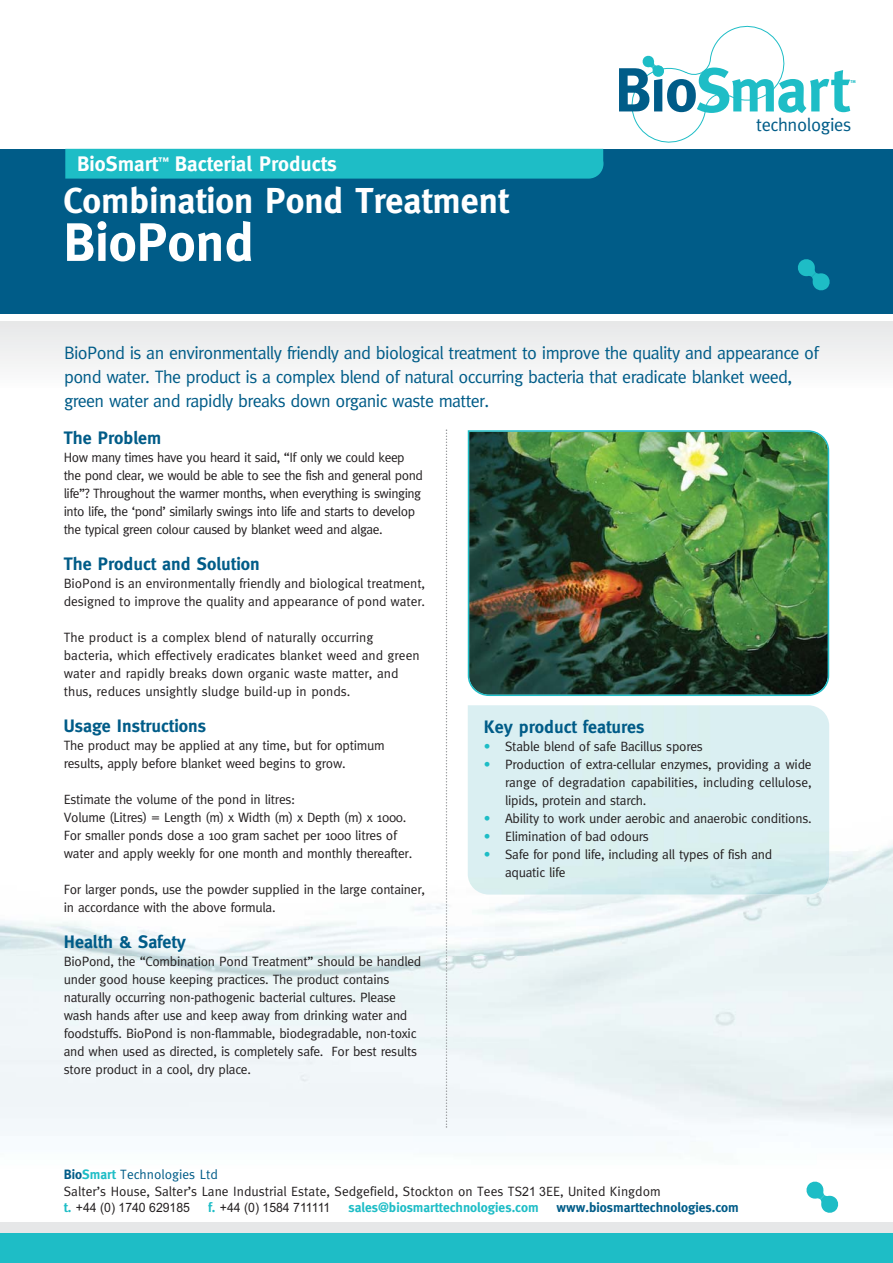
<style>
.page{position:relative;width:893px;height:1263px;background:#fff}
.page>*{position:absolute;margin:0;border:0;box-sizing:border-box;transform-origin:0 0}
.t1{font:700 54px "Meta";color:#fff}
.t2{font:700 36px "Meta";color:#fff}
.t3{font:700 21px "Meta";color:#fff}
.t4{font:18.45px "Meta";letter-spacing:-.02em;color:#005c88}
.t5{font:18px/24px "Meta";letter-spacing:-.035em;color:#005c88}
.t6{font:700 18px "Meta";color:#005c88}
.t7{font:13.5px/18px "Meta";letter-spacing:-.02em;color:#231f20}
.t8{font:13.5px/18px "Meta";color:#231f20}
.t9{font:700 13.5px "Meta";color:#1ebdc6}
.t10{font:700 13.5px "Meta";color:#005c88}
.t11{font:12.9px "Arial";color:#231f20;scale:.95 1}
.t12{font:700 4.2px "Meta";color:#1ebdc6}
.s1{color:#1ebdc6}
.s2{font-weight:700;color:#005c88}
.s3{font-weight:700;color:#1ebdc6}
.s4{color:#005c88}
.s5{font-family:"Arial";font-size:12.9px}
.s6{font-family:"Meta";font-weight:700;font-size:13.5px;color:#1ebdc6}
</style>
<div class="page">
<div style="left:0;top:1222px;width:893px;height:25px;background:#e6e7e8"></div>
<div style="left:0;top:149px;width:893px;height:164px;background:#005c88"></div>
<div style="left:65px;top:149px;width:538px;height:30px;background:#1ebdc6"></div>
<div style="left:0;top:322px;width:893px;height:65px;background:#f1f1f2"></div>
<img style="left:468px;top:430px;width:361px;height:266px">
<div style="left:0;top:1233px;width:893px;height:30px;background:#1ebdc6"></div>
<svg style="left:806px;top:1181px;width:33px;height:32px"></svg>
<svg style="left:619px;top:25px;width:231px;height:117px"></svg>
<svg style="left:446px;top:429px;width:1px;height:699px"></svg>
<svg style="left:798px;top:259px;width:32px;height:32px"></svg>
<p class="t12" style="left:850px;top:79px;width:7px">TM</p>
<h3 class="t3" style="left:77px;top:155px;width:261px">BioSmart<sup>™</sup> Bacterial Products</h3>
<h2 class="t2" style="left:63px;top:186px;width:447px">Combination Pond Treatment</h2>
<h1 class="t1" style="left:63px;top:221px;width:192px">BioPond</h1>
<h3 class="t4" style="left:756px;top:117px;width:97px">technologies</h3>
<p class="t5" style="left:64px;top:342px;width:756px">BioPond is an environmentally friendly and biological treatment to improve the quality and appearance of pond water. The product is a complex blend of natural occurring bacteria that eradicate blanket weed, green water and rapidly breaks down organic waste matter.</p>
<h3 class="t6" style="left:64px;top:431px;width:99px">The Problem</h3>
<p class="t7" style="left:64px;top:450px;width:361px">How many times have you heard it said, “If only we could keep the pond clear, we would be able to see the fish and general pond life”? Throughout the warmer months, when everything is swinging into life, the ‘pond’ similarly swings into life and starts to develop the typical green colour caused by blanket weed and algae.</p>
<h3 class="t6" style="left:64px;top:557px;width:197px">The Product and Solution</h3>
<p class="t7" style="left:64px;top:576px;width:363px">BioPond is an environmentally friendly and biological treatment, designed to improve the quality and appearance of pond water.</p>
<p class="t8" style="left:64px;top:630px;width:357px">The product is a complex blend of naturally occurring bacteria, which effectively eradicates blanket weed and green water and rapidly breaks down organic waste matter, and thus, reduces unsightly sludge build-up in ponds.</p>
<h3 class="t6" style="left:64px;top:719px;width:144px">Usage Instructions</h3>
<p class="t7" style="left:64px;top:738px;width:322px">The product may be applied at any time, but for optimum results, apply before blanket weed begins to grow.</p>
<p class="t7" style="left:64px;top:792px;width:350px">Estimate the volume of the pond in litres:<br>Volume (Litres) = Length (m) x Width (m) x Depth (m) x 1000.<br>For smaller ponds dose a 100 gram sachet per 1000 litres of water and apply weekly for one month and monthly thereafter.</p>
<p class="t7" style="left:64px;top:882px;width:363px">For larger ponds, use the powder supplied in the large container, in accordance with the above formula.</p>
<h3 class="t6" style="left:64px;top:935px;width:124px">Health &amp; Safety</h3>
<p class="t7" style="left:64px;top:954px;width:359px">BioPond, the “Combination Pond Treatment” should be handled under good house keeping practices. The product contains naturally occurring non-pathogenic bacterial cultures. Please wash hands after use and keep away from drinking water and foodstuffs. BioPond is non-flammable, biodegradable, non-toxic and when used as directed, is completely safe. For best results store product in a cool, dry place.</p>
<h3 class="t6" style="left:484px;top:719px;width:162px">Key product features</h3>
<p class="t7" style="left:484px;top:738px;width:221px"><span class="s1">•</span> Stable blend of safe Bacillus spores</p>
<p class="t7" style="left:505px;top:756px;width:308px;text-align:justify;text-indent:-21px"><span class="s1">•</span> Production of extra-cellular enzymes, providing a wide range of degradation capabilities, including cellulose, lipids, protein and starch.</p>
<p class="t7" style="left:484px;top:810px;width:329px"><span class="s1">•</span> Ability to work under aerobic and anaerobic conditions.</p>
<p class="t7" style="left:484px;top:828px;width:166px"><span class="s1">•</span> Elimination of bad odours</p>
<p class="t7" style="left:505px;top:846px;width:269px;text-indent:-21px"><span class="s1">•</span> Safe for pond life, including all types of fish and aquatic life</p>
<p class="t8" style="left:64px;top:1167px;width:598px;line-height:16.4px"><span class="s2">Bio</span><span class="s3">Smart</span> <span class="s4">Technologies Ltd<br></span>Salter’s House, Salter’s Lane Industrial Estate, Sedgefield, Stockton on Tees TS<span class="s5">21 3</span>EE, United Kingdom</p>
<p class="t11" style="left:64px;top:1200px;width:134px"><span class="s6">t.</span> +44 (0) 1740 629185</p>
<p class="t11" style="left:208px;top:1200px;width:130px"><span class="s6">f.</span> +44 (0) 1584 711111</p>
<p class="t9" style="left:348px;top:1202px;width:192px">sales@biosmarttechnologies.com</p>
<p class="t10" style="left:556px;top:1202px;width:184px">www.biosmarttechnologies.com</p>
</div>
